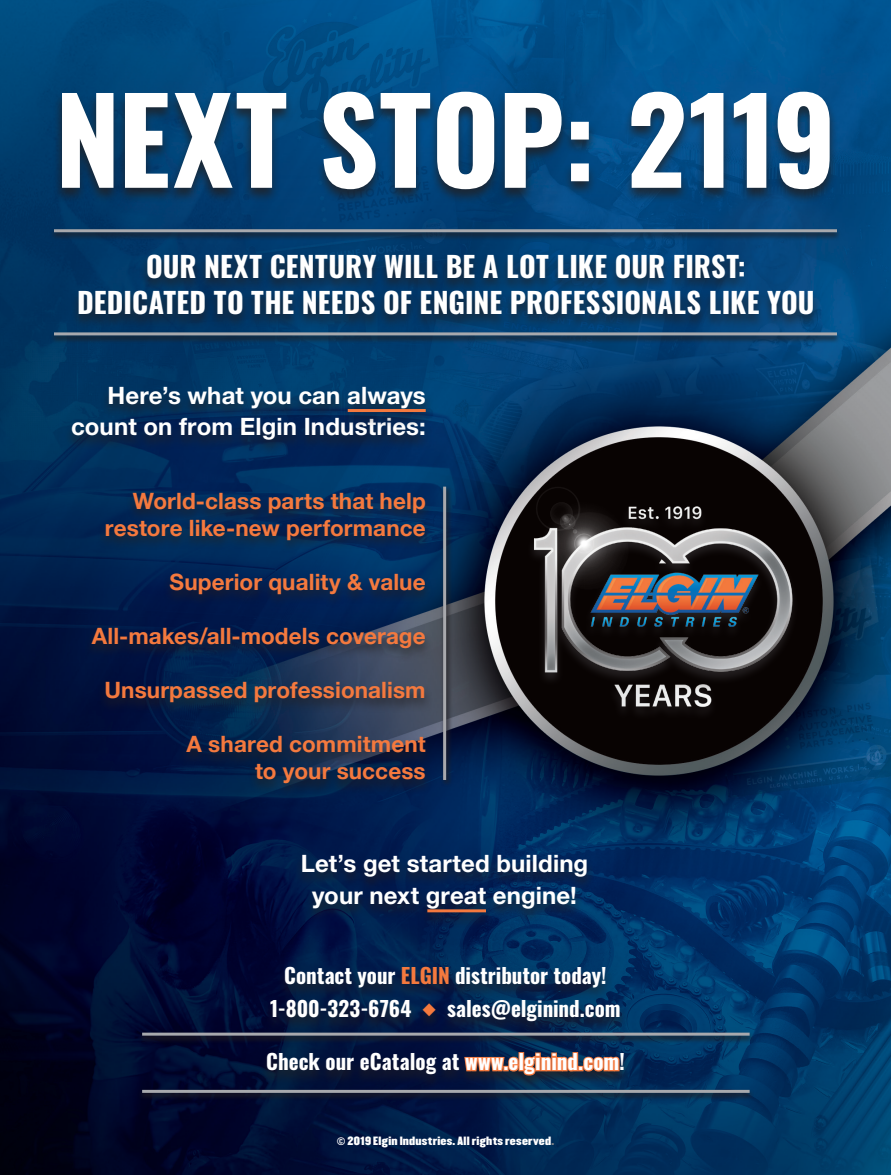
<style>
.page{position:relative;width:891px;height:1175px;background:#fff}
.page>*{position:absolute;margin:0;border:0;box-sizing:border-box;transform-origin:0 0}
.t1{font:700 117px "Oswald";color:#fff}
.t2{font:700 28.5px/36px "Oswald";letter-spacing:.005em;color:#fff;text-align:center}
.t3{font:700 24px/31.5px "Helvetica Neue LT Std";letter-spacing:.005em;color:#fff;text-align:right}
.t4{font:700 22.5px/27px "Helvetica Neue";letter-spacing:.005em;color:#f4793e;text-align:right}
.t5{font:700 21px/33px "Oswald";color:#fff;text-align:center}
.t6{font:10.5px "Champion HTF Middleweight";letter-spacing:.025em;color:#fff}
.s1{color:#f4793e}
.s2{font-family:"Univers";font-weight:700;font-stretch:condensed}
.s3{color:#808285}
</style>
<div class="page">
<img style="left:0;top:0;width:891px;height:1174px">
<div style="left:263px;top:965px;width:365px;height:71px;background:#231f20;opacity:.75"></div>
<div style="left:259px;top:1050px;width:373px;height:40px;background:#231f20;opacity:.75"></div>
<svg style="left:463px;top:1049px;width:158px;height:33px;background:#5f4343"></svg>
<div style="left:54px;top:90px;width:784px;height:114px;background:#231f20;opacity:.75"></div>
<div style="left:70px;top:253px;width:751px;height:76px;background:#231f20;opacity:.75"></div>
<svg style="left:49px;top:331px;width:793px;height:12px;background:#113a5e"></svg>
<hr style="left:54px;top:332px;width:783px;height:3px;background:#a8a9ad">
<svg style="left:49px;top:228px;width:793px;height:12px;background:#0f385e"></svg>
<hr style="left:54px;top:229px;width:783px;height:3px;background:#a8a9ad">
<svg style="left:137px;top:1031px;width:617px;height:12px;background:#142745"></svg>
<hr style="left:142px;top:1032px;width:608px;height:3px;background:#a8a9ad">
<img style="left:519px;top:487px;width:287px;height:235px">
<div style="left:84px;top:491px;width:350px;height:306px;background:#231f20;opacity:.75"></div>
<svg style="left:440px;top:485px;width:13px;height:302px;background:#22354e"></svg>
<hr style="left:443px;top:486px;width:3px;height:294px;background:#a8a9ad">
<div style="left:64px;top:385px;width:369px;height:70px;background:#231f20;opacity:.75"></div>
<div style="left:340px;top:407px;width:94px;height:20px;background:#231f20;opacity:.75"></div>
<hr style="left:348px;top:409px;width:78px;height:3px;background:#f4793e">
<svg style="left:137px;top:1088px;width:617px;height:12px;background:#182946"></svg>
<hr style="left:142px;top:1089px;width:608px;height:3px;background:#a8a9ad">
<div style="left:294px;top:853px;width:301px;height:70px;background:#231f20;opacity:.75"></div>
<div style="left:419px;top:907px;width:75px;height:20px;background:#231f20;opacity:.75"></div>
<hr style="left:427px;top:909px;width:59px;height:3px;background:#f4793e">
<h1 class="t1" style="left:55px;top:79px;width:783px">NEXT STOP: 2119</h1>
<p class="t2" style="left:77px;top:250px;width:739px">OUR NEXT CENTURY WILL BE A LOT LIKE OUR FIRST:<br>DEDICATED TO THE NEEDS OF ENGINE PROFESSIONALS LIKE YOU</p>
<p class="t3" style="left:71px;top:379px;width:356px">Here’s what you can always count on from Elgin Industries:</p>
<p class="t4" style="left:105px;top:487px;width:322px">World-class parts that help restore like-new performance</p>
<p class="t4" style="left:170px;top:568px;width:258px">Superior quality &amp; value</p>
<p class="t4" style="left:92px;top:622px;width:335px">All-makes/all-models coverage</p>
<p class="t4" style="left:104px;top:676px;width:323px">Unsurpassed professionalism</p>
<p class="t4" style="left:187px;top:730px;width:241px">A shared commitment to your success</p>
<p class="t3" style="left:301px;top:847px;width:289px;text-align:center">Let’s get started building your next great engine!</p>
<p class="t5" style="left:270px;top:960px;width:352px">Contact your <span class="s1">ELGIN</span> distributor today!<br>1-800-323-6764 <span class="s1">◆</span> sales@elginind.com</p>
<p class="t5" style="left:266px;top:1046px;width:360px">Check our eCatalog at www.elginind.com!</p>
<p class="t6" style="left:337px;top:1134px;width:219px"><span class="s2">©</span> 2019 Elgin Industries. All rights reserved<span class="s3">.</span></p>
</div>
